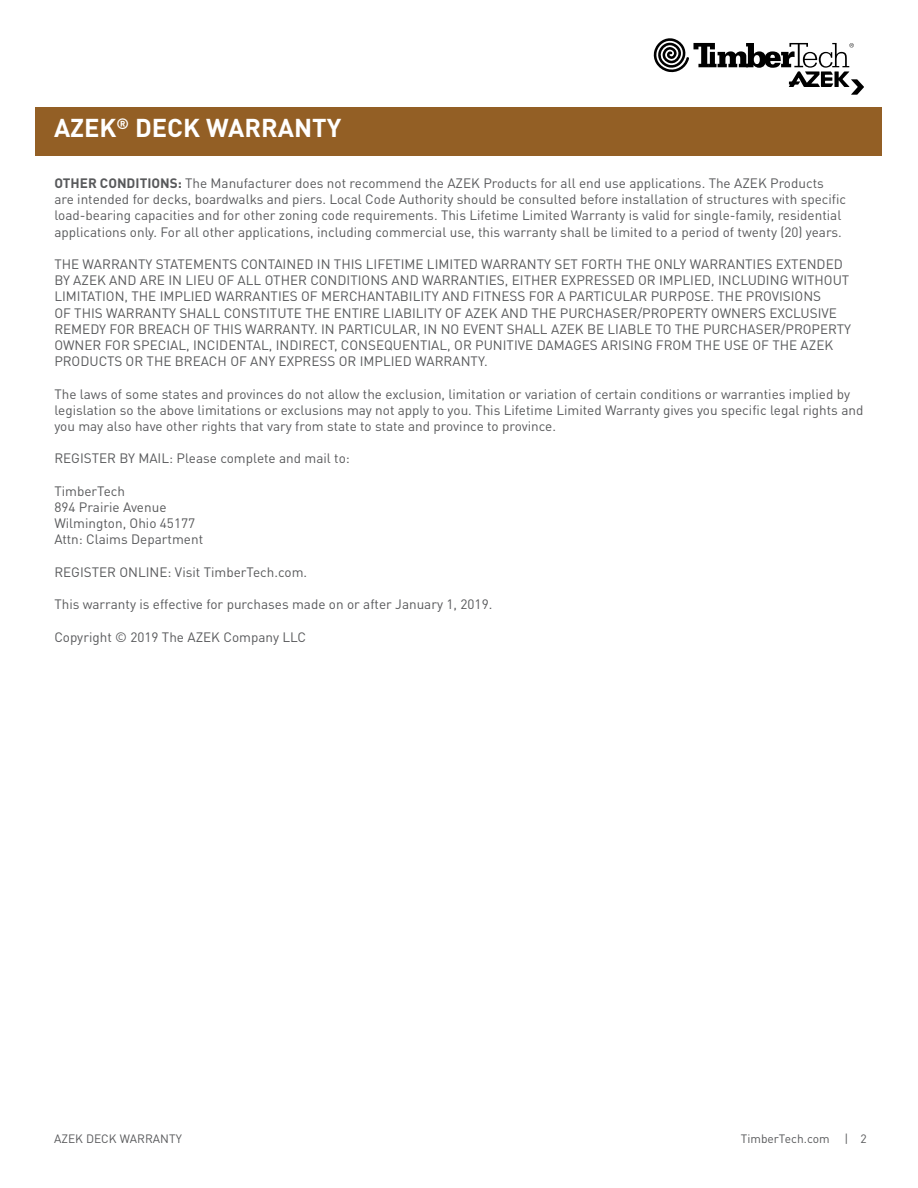
<style>
.page{position:relative;width:918px;height:1188px;background:#fff}
.page>*{position:absolute;margin:0;border:0;box-sizing:border-box;transform-origin:0 0}
.t1{font:700 25.5px "DINOT";color:#fff}
.t2{font:13.5px/16.2px "DINOT";color:#58595b}
.t3{font:12px "DINOT";color:#58595b}
.s1{font-weight:700}
</style>
<div class="page">
<div style="left:36px;top:107px;width:846px;height:49px;background:#935f25"></div>
<svg style="left:653px;top:38px;width:211px;height:57px"></svg>
<h1 class="t1" style="left:54px;top:108px;width:289px">AZEK<sup>®</sup> DECK WARRANTY</h1>
<p class="t2" style="left:54px;top:174px;width:793px"><span class="s1">OTHER CONDITIONS:</span> The Manufacturer does not recommend the AZEK Products for all end use applications. The AZEK Products are intended for decks, boardwalks and piers. Local Code Authority should be consulted before installation of structures with specific load-bearing capacities and for other zoning code requirements. This Lifetime Limited Warranty is valid for single-family, residential applications only. For all other applications, including commercial use, this warranty shall be limited to a period of twenty (20) years.</p>
<p class="t2" style="left:54px;top:255px;width:798px">THE WARRANTY STATEMENTS CONTAINED IN THIS LIFETIME LIMITED WARRANTY SET FORTH THE ONLY WARRANTIES EXTENDED BY AZEK AND ARE IN LIEU OF ALL OTHER CONDITIONS AND WARRANTIES, EITHER EXPRESSED OR IMPLIED, INCLUDING WITHOUT LIMITATION, THE IMPLIED WARRANTIES OF MERCHANTABILITY AND FITNESS FOR A PARTICULAR PURPOSE. THE PROVISIONS<br>OF THIS WARRANTY SHALL CONSTITUTE THE ENTIRE LIABILITY OF AZEK AND THE PURCHASER/PROPERTY OWNERS EXCLUSIVE REMEDY FOR BREACH OF THIS WARRANTY. IN PARTICULAR, IN NO EVENT SHALL AZEK BE LIABLE TO THE PURCHASER/PROPERTY OWNER FOR SPECIAL, INCIDENTAL, INDIRECT, CONSEQUENTIAL, OR PUNITIVE DAMAGES ARISING FROM THE USE OF THE AZEK PRODUCTS OR THE BREACH OF ANY EXPRESS OR IMPLIED WARRANTY.</p>
<p class="t2" style="left:54px;top:385px;width:811px">The laws of some states and provinces do not allow the exclusion, limitation or variation of certain conditions or warranties implied by legislation so the above limitations or exclusions may not apply to you. This Lifetime Limited Warranty gives you specific legal rights and you may also have other rights that vary from state to state and province to province.</p>
<p class="t2" style="left:54px;top:450px;width:297px">REGISTER BY MAIL: Please complete and mail to:</p>
<p class="t2" style="left:54px;top:482px;width:150px">TimberTech<br>894 Prairie Avenue<br>Wilmington, Ohio 45177<br>Attn: Claims Department</p>
<p class="t2" style="left:54px;top:563px;width:254px">REGISTER ONLINE: Visit TimberTech.com.</p>
<p class="t2" style="left:54px;top:595px;width:440px">This warranty is effective for purchases made on or after January 1, 2019.</p>
<p class="t2" style="left:54px;top:628px;width:253px">Copyright © 2019 The AZEK Company LLC</p>
<p class="t3" style="left:54px;top:1130px;width:129px">AZEK DECK WARRANTY</p>
<p class="t3" style="left:741px;top:1130px;width:127px">TimberTech.com | 2</p>
</div>
